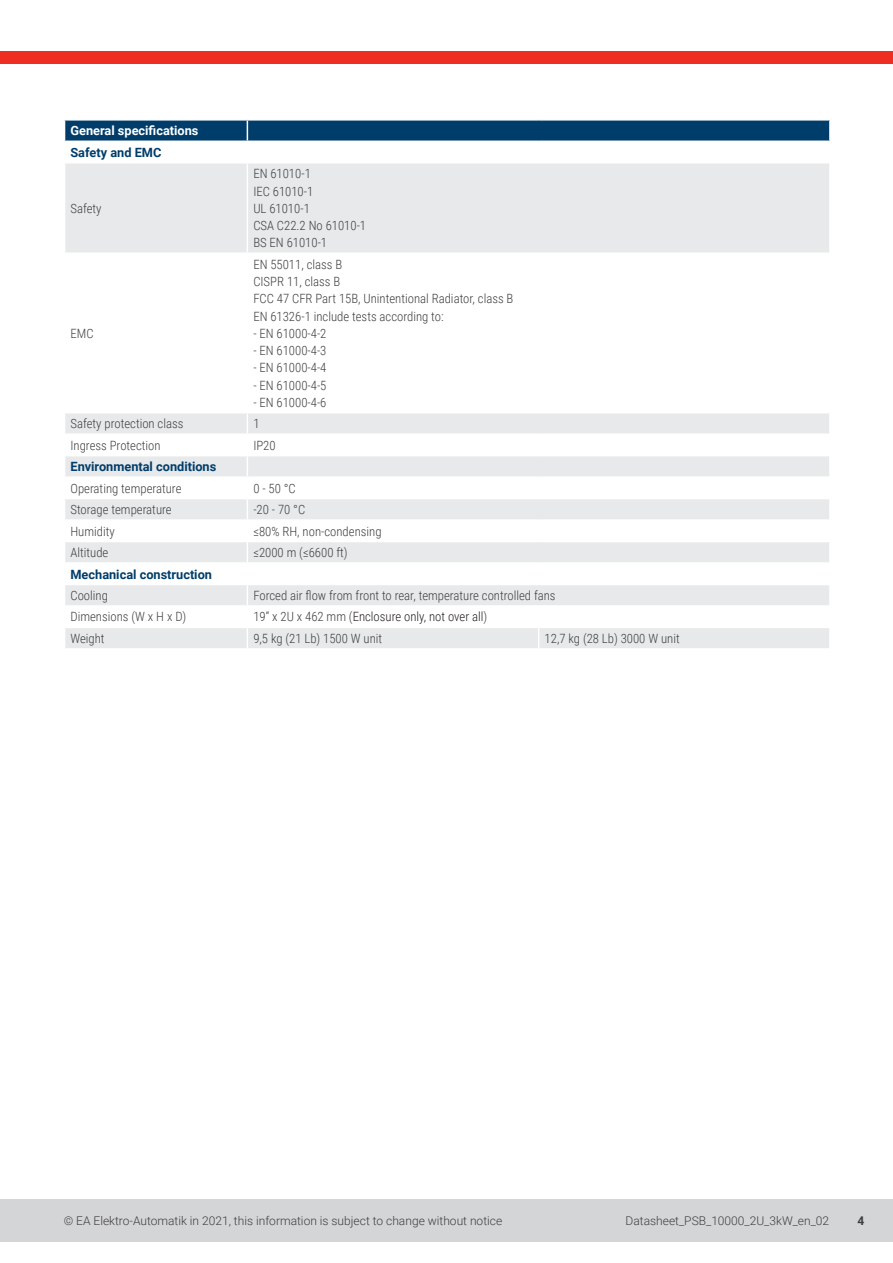
<style>
.page{position:relative;width:893px;height:1263px;background:#fff}
.page>*{position:absolute;margin:0;border:0;box-sizing:border-box;transform-origin:0 0}
.t1{font:300 12.75px "Roboto Condensed";color:#3e3e3f}
.t2{font:700 12.75px "Roboto";color:#003d6a}
.t3{font:300 12.75px "Roboto Condensed";color:#231f20}
.t4{font:700 12.75px "Roboto";color:#fff}
.t5{font:300 12px "Roboto";color:#3e3e3f}
.t6{font:700 12px "Roboto";color:#3e3e3f}
.s1{color:#3e3e3f}
</style>
<div class="page">
<div style="left:0;top:1199px;width:893px;height:43px;background:#d4d5d7"></div>
<div style="left:0;top:51px;width:893px;height:13px;background:#ee2e22"></div>
<svg style="left:65px;top:163px;width:764px;height:485px"></svg>
<svg style="left:64px;top:120px;width:766px;height:21px;background:#0d4771"></svg>
<hr style="left:247px;top:163px;width:1px;height:89px;background:#fff">
<hr style="left:64px;top:252px;width:183px;height:2px;background:#fff">
<hr style="left:247px;top:252px;width:292px;height:2px;background:#fff">
<hr style="left:247px;top:254px;width:1px;height:158px;background:#fff">
<hr style="left:539px;top:252px;width:292px;height:2px;background:#fff">
<hr style="left:64px;top:412px;width:183px;height:1px;background:#fff">
<hr style="left:247px;top:412px;width:292px;height:1px;background:#fff">
<hr style="left:539px;top:412px;width:292px;height:1px;background:#fff">
<hr style="left:64px;top:433px;width:183px;height:2px;background:#fff">
<hr style="left:247px;top:433px;width:292px;height:2px;background:#fff">
<hr style="left:539px;top:433px;width:292px;height:2px;background:#fff">
<hr style="left:64px;top:455px;width:183px;height:1px;background:#fff">
<hr style="left:247px;top:455px;width:292px;height:1px;background:#fff">
<hr style="left:539px;top:455px;width:292px;height:1px;background:#fff">
<hr style="left:64px;top:476px;width:183px;height:2px;background:#fff">
<hr style="left:247px;top:476px;width:292px;height:2px;background:#fff">
<hr style="left:539px;top:476px;width:292px;height:2px;background:#fff">
<hr style="left:64px;top:498px;width:183px;height:1px;background:#fff">
<hr style="left:247px;top:498px;width:292px;height:1px;background:#fff">
<hr style="left:539px;top:498px;width:292px;height:1px;background:#fff">
<hr style="left:64px;top:519px;width:183px;height:2px;background:#fff">
<hr style="left:247px;top:519px;width:292px;height:2px;background:#fff">
<hr style="left:539px;top:519px;width:292px;height:2px;background:#fff">
<hr style="left:64px;top:541px;width:183px;height:1px;background:#fff">
<hr style="left:247px;top:541px;width:292px;height:1px;background:#fff">
<hr style="left:539px;top:541px;width:292px;height:1px;background:#fff">
<hr style="left:64px;top:562px;width:183px;height:2px;background:#fff">
<hr style="left:247px;top:562px;width:292px;height:2px;background:#fff">
<hr style="left:539px;top:562px;width:292px;height:2px;background:#fff">
<hr style="left:64px;top:584px;width:183px;height:1px;background:#fff">
<hr style="left:247px;top:584px;width:292px;height:1px;background:#fff">
<hr style="left:539px;top:584px;width:292px;height:1px;background:#fff">
<hr style="left:64px;top:605px;width:183px;height:2px;background:#fff">
<hr style="left:247px;top:605px;width:292px;height:2px;background:#fff">
<hr style="left:539px;top:605px;width:292px;height:2px;background:#fff">
<hr style="left:64px;top:627px;width:183px;height:1px;background:#fff">
<hr style="left:247px;top:627px;width:292px;height:1px;background:#fff">
<svg style="left:247px;top:413px;width:1px;height:235px"></svg>
<hr style="left:539px;top:627px;width:292px;height:1px;background:#fff">
<svg style="left:538px;top:628px;width:1px;height:20px"></svg>
<p class="t4" style="left:70px;top:122px;width:129px">General specifications</p>
<p class="t2" style="left:70px;top:143px;width:92px">Safety and EMC</p>
<p class="t1" style="left:70px;top:199px;width:33px">Safety</p>
<p class="t1" style="left:70px;top:324px;width:25px">EMC</p>
<p class="t1" style="left:253px;top:165px;width:59px">EN 61010-1</p>
<p class="t1" style="left:253px;top:182px;width:61px">IEC 61010-1</p>
<p class="t1" style="left:253px;top:199px;width:58px">UL 61010-1</p>
<p class="t1" style="left:253px;top:217px;width:114px">CSA C22.2 No 61010-1</p>
<p class="t1" style="left:253px;top:234px;width:75px">BS EN 61010-1</p>
<p class="t1" style="left:253px;top:255px;width:90px">EN 55011, class B</p>
<p class="t1" style="left:253px;top:273px;width:88px">CISPR 11, class B</p>
<p class="t1" style="left:253px;top:290px;width:262px">FCC 47 CFR Part 15B, Unintentional Radiator, class B</p>
<p class="t1" style="left:253px;top:307px;width:192px">EN 61326-1 include tests according to:</p>
<p class="t1" style="left:253px;top:324px;width:75px">- EN 61000-4-2</p>
<p class="t1" style="left:253px;top:342px;width:75px">- EN 61000-4-3</p>
<p class="t1" style="left:253px;top:359px;width:75px">- EN 61000-4-4</p>
<p class="t1" style="left:253px;top:376px;width:75px">- EN 61000-4-5</p>
<p class="t1" style="left:253px;top:393px;width:75px">- EN 61000-4-6</p>
<p class="t1" style="left:70px;top:415px;width:115px">Safety protection class</p>
<p class="t1" style="left:253px;top:415px;width:8px">1</p>
<p class="t1" style="left:70px;top:436px;width:92px">Ingress Protection</p>
<p class="t1" style="left:253px;top:436px;width:24px">IP20</p>
<p class="t2" style="left:70px;top:458px;width:147px">Environmental conditions</p>
<p class="t1" style="left:70px;top:479px;width:113px">Operating temperature</p>
<p class="t1" style="left:253px;top:479px;width:44px">0 - 50 °C</p>
<p class="t1" style="left:70px;top:501px;width:103px">Storage temperature</p>
<p class="t1" style="left:253px;top:501px;width:53px">-20 - 70 °C</p>
<p class="t1" style="left:70px;top:522px;width:46px">Humidity</p>
<p class="t1" style="left:253px;top:522px;width:130px">≤80% RH, non-condensing</p>
<p class="t1" style="left:70px;top:544px;width:39px">Altitude</p>
<p class="t1" style="left:253px;top:544px;width:96px">≤2000 m (≤6600 ft)</p>
<p class="t2" style="left:70px;top:565px;width:143px">Mechanical construction</p>
<p class="t1" style="left:70px;top:586px;width:39px">Cooling</p>
<p class="t1" style="left:253px;top:586px;width:304px">Forced air flow from front to rear, temperature controlled fans</p>
<p class="t1" style="left:70px;top:608px;width:117px">Dimensions (W x H x D)</p>
<p class="t3" style="left:253px;top:608px;width:235px"><span class="s1">19“ x 2U x 462 mm (</span>Enclosure only, not over all<span class="s1">)</span></p>
<p class="t1" style="left:70px;top:629px;width:36px">Weight</p>
<p class="t1" style="left:253px;top:629px;width:130px">9,5 kg (21 Lb) 1500 W unit</p>
<p class="t1" style="left:545px;top:629px;width:137px">12,7 kg (28 Lb) 3000 W unit</p>
<p class="t5" style="left:64px;top:1212px;width:440px">© EA Elektro-Automatik in 2021, this information is subject to change without notice</p>
<p class="t5" style="left:626px;top:1212px;width:205px">Datasheet_PSB_10000_2U_3kW_en_02</p>
<p class="t6" style="left:858px;top:1212px;width:8px">4</p>
</div>
